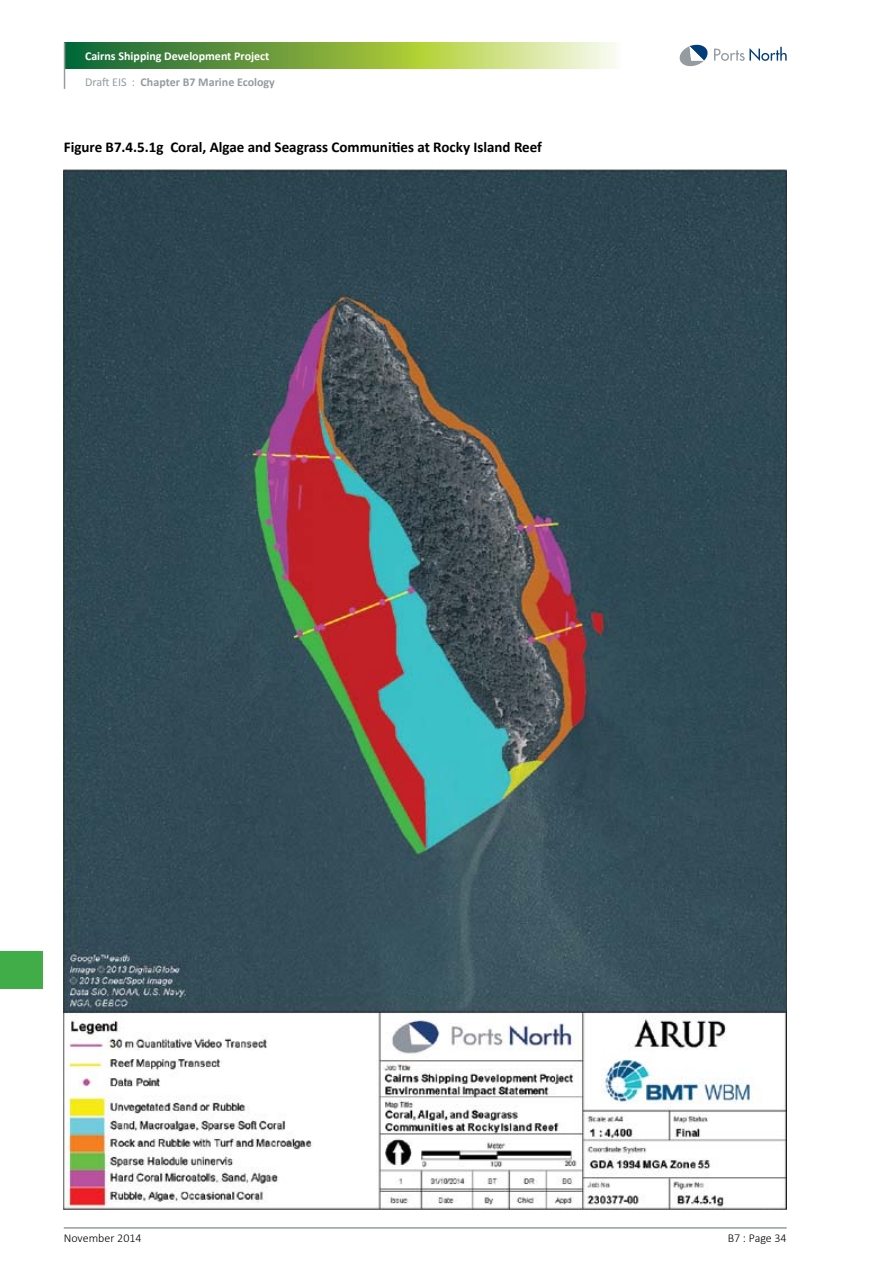
<style>
.page{position:relative;width:893px;height:1263px;background:#fff}
.page>*{position:absolute;margin:0;border:0;box-sizing:border-box;transform-origin:0 0}
.Tables_Names{font:700 15px "Calibri";color:#000}
.t1{font:700 12px/25.7px "Calibri";color:#fff}
.t2{font:300 12px "Calibri";color:#000}
.s1{font-weight:400;color:#949ca1}
.s2{color:#949ca1}
</style>
<div class="page">
<svg style="left:65px;top:43px;width:551px;height:25px;background:#89b25b"></svg>
<svg style="left:714px;top:47px;width:73px;height:14px"></svg>
<svg style="left:680px;top:45px;width:28px;height:21px"></svg>
<hr style="left:64px;top:43px;width:1px;height:46px;background:#949ca1">
<hr style="left:64px;top:1227px;width:723px;height:2px;background:#949ca1">
<div style="left:0;top:951px;width:43px;height:38px;background:#41ad49"></div>
<img style="left:64px;top:170px;width:723px;height:1039px">
<p class="t1" style="left:85px;top:43px;width:191px">Cairns Shipping Development Project<br><span class="s1">Draft EIS :</span> <span class="s2">Chapter B7 Marine Ecology</span></p>
<p class="Tables_Names" style="left:64px;top:137px;width:480px">Figure B7.4.5.1g Coral, Algae and Seagrass Communities at Rocky Island Reef</p>
<p class="t2" style="left:64px;top:1231px;width:79px">November 2014</p>
<p class="t2" style="left:728px;top:1231px;width:60px">B7 : Page 34</p>
</div>
